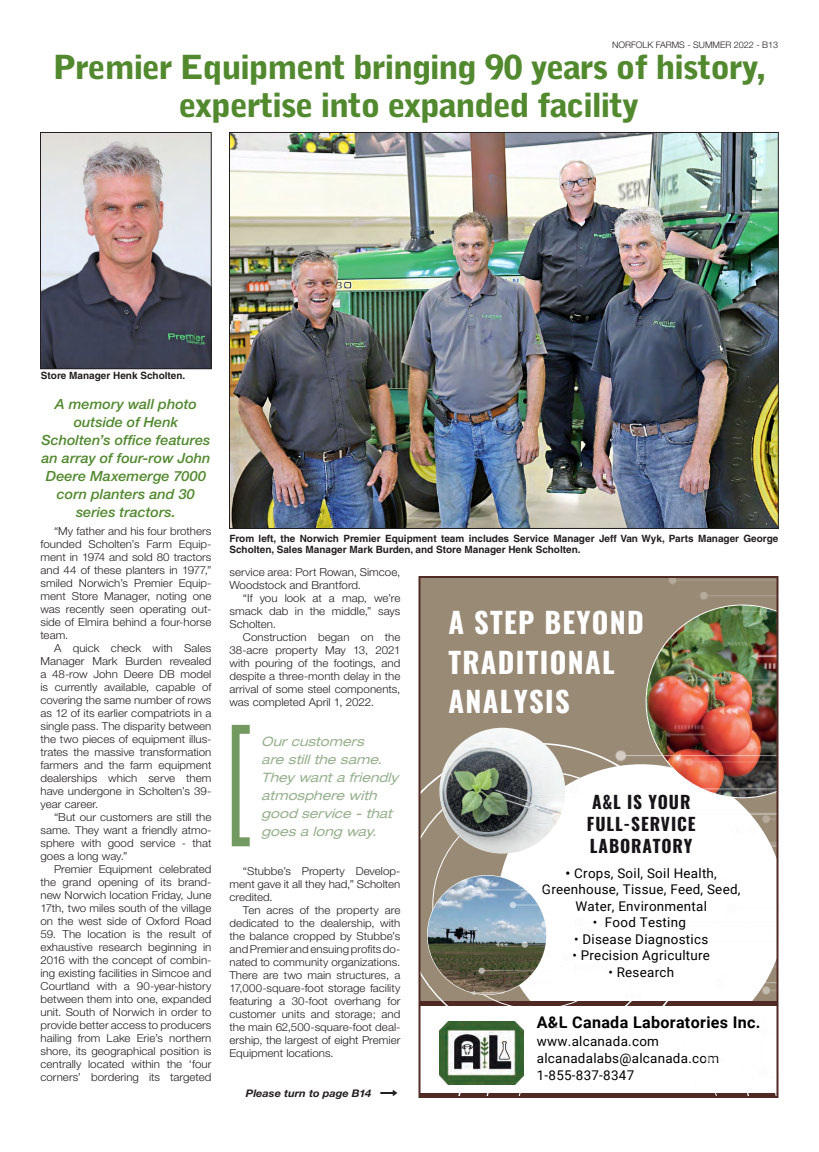
<style>
.page{position:relative;width:819px;height:1152px;background:#fff}
.page>*{position:absolute;margin:0;border:0;box-sizing:border-box;transform-origin:0 0}
.RESEARCH_STATION_HEA{font:condensed 135.2px "Helvetica Neue";color:#729960;scale:.74 1}
.Headline{font:900 33px/37.9px "Bell Gothic Std";letter-spacing:-.04em;color:#52892f;text-align:center;scale:1.1 1}
.t1{font:700 28.5px/39.6px "Oswald";letter-spacing:.045em;color:#fff}
.t2{font:700 17.4px/22.2px "Oswald";letter-spacing:.05em;color:#161419}
.t3{font:700 16.1px "Roboto";letter-spacing:.02em;color:#000001}
.Lead_in{font:italic 500 14px/18px "Helvetica Neue";color:#52892f;text-align:center}
.t4{font:13.4px/17px "Roboto";letter-spacing:.02em;color:#000001}
.Pull_Quote{font:italic expanded 13px/18px "Helvetica Neue";color:#98b18f}
.Body_Copy{font:300 11px/13px "Helvetica Neue";color:#231f20;text-align:justify;scale:1.05 1}
.Body_Copy-2{font:italic 700 10.5px "Helvetica Neue";color:#231f20;scale:1.05 1}
.Cutline{font:700 10px/11px "Helvetica";color:#231f20}
.t5{font:300 9px "Helvetica Neue";color:#231f20}
.s1{font-weight:700}
</style>
<div class="page">
<div style="left:420px;top:577px;width:358px;height:520px;background:#998a76"></div>
<div style="left:420px;top:1006px;width:358px;height:91px;background:#fff"></div>
<svg style="left:421px;top:743px;width:132px;height:325px"></svg>
<img style="left:439px;top:1021px;width:84px;height:64px">
<svg style="left:427px;top:875px;width:39px;height:120px"></svg>
<img style="left:428px;top:876px;width:118px;height:118px;border-radius:59px">
<img style="left:439px;top:728px;width:126px;height:126px;border-radius:63px">
<img style="left:553px;top:579px;width:222px;height:427px">
<hr style="left:420px;top:1094px;width:358px;height:3px;background:#4f2924">
<svg style="left:455px;top:1093px;width:320px;height:2px"></svg>
<img style="left:466px;top:875px;width:87px;height:120px">
<div style="left:418px;top:576px;width:360px;height:522px;border:2px solid #502b25"></div>
<img style="left:231px;top:134px;width:546px;height:393px">
<img style="left:42px;top:134px;width:168px;height:233px">
<div style="left:40px;top:132px;width:172px;height:237px;border:1px solid #231f20"></div>
<p class="t5" style="left:612px;top:39px;width:168px">NORFOLK FARMS - SUMMER 2022 - B13</p>
<p class="Headline" style="left:53px;top:48px;width:650px">Premier Equipment bringing 90 years of history, expertise into expanded facility</p>
<p class="Cutline" style="left:41px;top:369px;width:146px">Store Manager Henk Scholten.</p>
<p class="Lead_in" style="left:41px;top:395px;width:171px">A memory wall photo outside of Henk<br>Scholten’s office features an array of four-row John<br>Deere Maxemerge 7000 corn planters and 30 series tractors.</p>
<p class="Body_Copy" style="left:40px;top:524px;width:164px;text-indent:14px">“My father and his four brothers founded Scholten’s Farm Equip&shy;ment in 1974 and sold 80 tractors and 44 of these planters in 1977,” smiled Norwich’s Premier Equip&shy;ment Store Manager, noting one was recently seen operating out&shy;side of Elmira behind a four-horse team.</p>
<p class="Body_Copy" style="left:40px;top:641px;width:164px;text-indent:14px">A quick check with Sales Manager Mark Burden revealed a 48-row John Deere DB model is currently available, capable of covering the same number of rows as 12 of its earlier compatriots in a single pass. The disparity between the two pieces of equipment illus&shy;trates the massive transformation farmers and the farm equipment dealerships which serve them have undergone in Scholten’s 39- year career.</p>
<p class="Body_Copy" style="left:40px;top:810px;width:164px;text-indent:14px">“But our customers are still the same. They want a friendly atmo&shy;sphere with good service - that goes a long way.”</p>
<p class="Body_Copy" style="left:40px;top:862px;width:164px;text-indent:14px">Premier Equipment celebrated the grand opening of its brand&shy;new Norwich location Friday, June 17th, two miles south of the village on the west side of Oxford Road</p>
<p class="Body_Copy" style="left:40px;top:927px;width:164px">59. The location is the result of exhaustive research beginning in 2016 with the concept of combin&shy;ing existing facilities in Simcoe and Courtland with a 90-year-history between them into one, expanded unit. South of Norwich in order to provide better access to producers hailing from Lake Erie’s northern shore, its geographical position is centrally located within the ‘four corners’ bordering its targeted</p>
<p class="Cutline" style="left:229px;top:533px;width:551px">From left, the Norwich Premier Equipment team includes Service Manager Jeff Van Wyk, Parts Manager George<br>Scholten, Sales Manager Mark Burden, and Store Manager Henk Scholten.</p>
<p class="Body_Copy" style="left:229px;top:566px;width:164px">service area: Port Rowan, Simcoe,<br>Woodstock and Brantford.</p>
<p class="Body_Copy" style="left:229px;top:592px;width:164px;text-indent:14px">“If you look at a map, we’re smack dab in the middle,” says Scholten.</p>
<p class="Body_Copy" style="left:229px;top:631px;width:164px;text-indent:14px">Construction began on the 38-acre property May 13, 2021 with pouring of the footings, and despite a three-month delay in the arrival of some steel components, was completed April 1, 2022.</p>
<p class="RESEARCH_STATION_HEA" style="left:224px;top:695px;width:37px">[</p>
<p class="Pull_Quote" style="left:261px;top:732px;width:138px">Ourcustomers<br>are stillthe same.<br>They wanta friendly atmosphere with good service -that</p>
<p class="Pull_Quote" style="left:261px;top:822px;width:121px">goes a long way.</p>
<p class="Body_Copy" style="left:229px;top:865px;width:164px;text-indent:14px">“Stubbe’s Property Develop&shy;ment gave it all they had,” Scholten credited.</p>
<p class="Body_Copy" style="left:229px;top:904px;width:164px;text-indent:14px">Ten acres of the property are dedicated to the dealership, with the balance cropped by Stubbe’s and Premier and ensuing profits do&shy;nated to community organizations.<br>There are two main structures, a 17,000-square-foot storage facility featuring a 30-foot overhang for customer units and storage; and the main 62,500-square-foot deal&shy;ership, the largest of eight Premier Equipment locations.</p>
<p class="Body_Copy-2" style="left:246px;top:1086px;width:121px">Please turn to page B14</p>
<p class="t1" style="left:448px;top:605px;width:197px">A STEP BEYOND<br>TRADITIONAL<br>ANALYSIS</p>
<p class="t2" style="left:587px;top:792px;width:110px">A&amp;L IS YOUR<br>FULL-SERVICE<br>LABORATORY</p>
<p class="t4" style="left:542px;top:864px;width:200px;line-height:16.5px;text-align:center"><span class="s1">•</span> Crops, Soil, Soil Health,<br>Greenhouse, Tissue, Feed, Seed,<br>Water, Environmental</p>
<p class="t4" style="left:593px;top:913px;width:94px">• Food Testing</p>
<p class="t4" style="left:574px;top:930px;width:136px">• Disease Diagnostics</p>
<p class="t4" style="left:572px;top:946px;width:139px">• Precision Agriculture</p>
<p class="t4" style="left:608px;top:963px;width:67px">• Research</p>
<p class="t3" style="left:537px;top:1011px;width:225px">A&amp;L Canada Laboratories Inc.</p>
<p class="t4" style="left:537px;top:1033px;width:184px">www.alcanada.com alcanadalabs@alcanada.com<br>1-855-837-8347</p>
</div>
